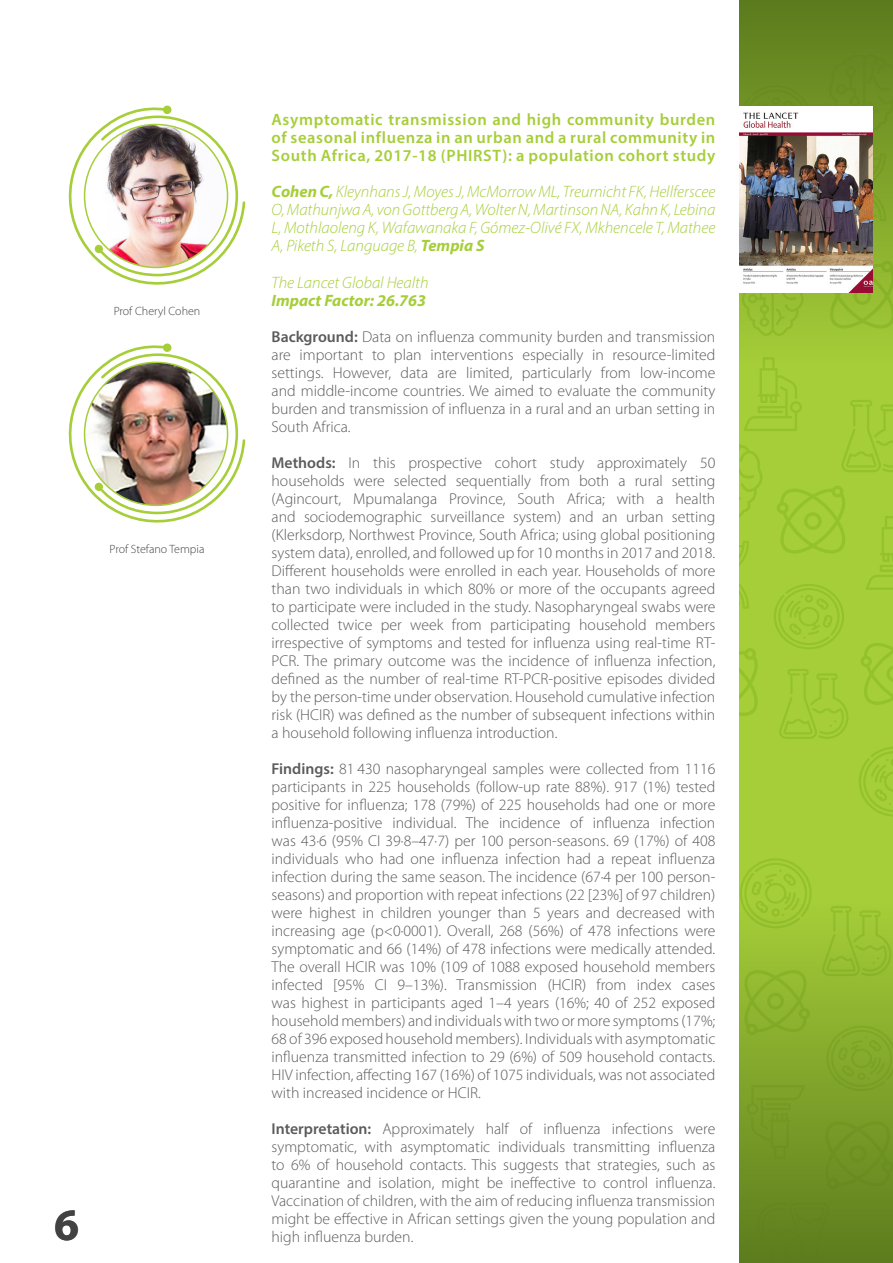
<style>
.page{position:relative;width:893px;height:1263px;background:#fff}
.page>*{position:absolute;margin:0;border:0;box-sizing:border-box;transform-origin:0 0}
.t1{font:700 45px "Myriad Pro";color:#424242}
.t2{font:italic 300 16.5px/18px "Myriad Pro";color:#a6ce39;text-align:justify}
.t3{font:600 16.5px/18px "Myriad Pro";letter-spacing:.04em;color:#a6ce39;text-align:justify}
.t4{font:italic 700 16.5px "Myriad Pro";color:#a6ce39}
.t5{font:300 15.75px/18px "Myriad Pro";color:#5d5a5a;text-align:justify}
.t6{font:300 12px "Myriad Pro";color:#424242}
.s1{font-weight:700}
.s2{font-weight:600}
</style>
<div class="page">
<div style="left:740px;top:0;width:153px;height:1263px;background:#a6ce39"></div>
<svg style="left:744px;top:363px;width:58px;height:68px"></svg>
<svg style="left:740px;top:858px;width:72px;height:46px"></svg>
<svg style="left:859px;top:747px;width:34px;height:70px"></svg>
<svg style="left:774px;top:584px;width:70px;height:65px"></svg>
<svg style="left:740px;top:444px;width:22px;height:73px"></svg>
<svg style="left:777px;top:486px;width:68px;height:67px"></svg>
<svg style="left:740px;top:648px;width:18px;height:68px"></svg>
<svg style="left:861px;top:643px;width:32px;height:62px"></svg>
<svg style="left:841px;top:400px;width:52px;height:72px"></svg>
<svg style="left:779px;top:669px;width:69px;height:70px"></svg>
<svg style="left:866px;top:516px;width:27px;height:74px"></svg>
<svg style="left:740px;top:541px;width:9px;height:68px"></svg>
<svg style="left:740px;top:0;width:153px;height:363px"></svg>
<div style="left:740px;top:904px;width:153px;height:359px;background:linear-gradient(to bottom,#a2cb36,#5c7c1d)"></div>
<img style="left:740px;top:107px;width:133px;height:185px">
<svg style="left:68px;top:105px;width:178px;height:180px"></svg>
<svg style="left:68px;top:343px;width:178px;height:180px"></svg>
<img style="left:85px;top:124px;width:143px;height:143px;border-radius:71px">
<img style="left:85px;top:362px;width:143px;height:143px;border-radius:71px">
<p class="t6" style="left:114px;top:304px;width:88px">Prof Cheryl Cohen</p>
<p class="t6" style="left:110px;top:542px;width:96px">Prof Stefano Tempia</p>
<h1 class="t1" style="left:54px;top:1195px;width:26px">6</h1>
<p class="t3" style="left:272px;top:110px;width:445px">Asymptomatic transmission and high community burden of seasonal influenza in an urban and a rural community in South Africa, 2017-18 (PHIRST): a population cohort study</p>
<p class="t2" style="left:272px;top:183px;width:445px"><span class="s1">Cohen C,</span> Kleynhans J, Moyes J, McMorrow ML, Treurnicht FK, Hellferscee O, Mathunjwa A, von Gottberg A, Wolter N, Martinson NA, Kahn K, Lebina L, Mothlaoleng K, Wafawanaka F, Gómez-Olivé FX, Mkhencele T, Mathee A, Piketh S, Language B, <span class="s1">Tempia S</span></p>
<p class="t2" style="left:272px;top:273px;width:159px">The Lancet Global Health</p>
<p class="t4" style="left:272px;top:290px;width:156px">Impact Factor: 26.763</p>
<p class="t5" style="left:272px;top:328px;width:445px"><span class="s2">Background:</span> Data on influenza community burden and transmission are important to plan interventions especially in resource-limited settings. However, data are limited, particularly from low-income and middle-income countries. We aimed to evaluate the community burden and transmission of influenza in a rural and an urban setting in South Africa.</p>
<p class="t5" style="left:272px;top:454px;width:445px"><span class="s2">Methods:</span> In this prospective cohort study approximately 50 households were selected sequentially from both a rural setting (Agincourt, Mpumalanga Province, South Africa; with a health and sociodemographic surveillance system) and an urban setting (Klerksdorp, Northwest Province, South Africa; using global positioning system data), enrolled, and followed up for 10 months in 2017 and 2018.<br>Different households were enrolled in each year. Households of more than two individuals in which 80% or more of the occupants agreed to participate were included in the study. Nasopharyngeal swabs were collected twice per week from participating household members irrespective of symptoms and tested for influenza using real-time RT-PCR. The primary outcome was the incidence of influenza infection, defined as the number of real-time RT-PCR-positive episodes divided by the person-time under observation. Household cumulative infection risk (HCIR) was defined as the number of subsequent infections within a household following influenza introduction.</p>
<p class="t5" style="left:272px;top:760px;width:445px"><span class="s2">Findings:</span> 81 430 nasopharyngeal samples were collected from 1116 participants in 225 households (follow-up rate 88%). 917 (1%) tested positive for influenza; 178 (79%) of 225 households had one or more influenza-positive individual. The incidence of influenza infection was 43·6 (95% CI 39·8–47·7) per 100 person-seasons. 69 (17%) of 408 individuals who had one influenza infection had a repeat influenza infection during the same season. The incidence (67·4 per 100 person&shy;seasons) and proportion with repeat infections (22 [23%] of 97 children) were highest in children younger than 5 years and decreased with increasing age (p&lt;0·0001). Overall, 268 (56%) of 478 infections were symptomatic and 66 (14%) of 478 infections were medically attended.<br>The overall HCIR was 10% (109 of 1088 exposed household members infected [95% CI 9–13%). Transmission (HCIR) from index cases was highest in participants aged 1–4 years (16%; 40 of 252 exposed household members) and individuals with two or more symptoms (17%; 68 of 396 exposed household members). Individuals with asymptomatic influenza transmitted infection to 29 (6%) of 509 household contacts.<br>HIV infection, affecting 167 (16%) of 1075 individuals, was not associated with increased incidence or HCIR.</p>
<p class="t5" style="left:272px;top:1120px;width:445px"><span class="s2">Interpretation:</span> Approximately half of influenza infections were symptomatic, with asymptomatic individuals transmitting influenza to 6% of household contacts. This suggests that strategies, such as quarantine and isolation, might be ineffective to control influenza.<br>Vaccination of children, with the aim of reducing influenza transmission might be effective in African settings given the young population and high influenza burden.</p>
</div>
